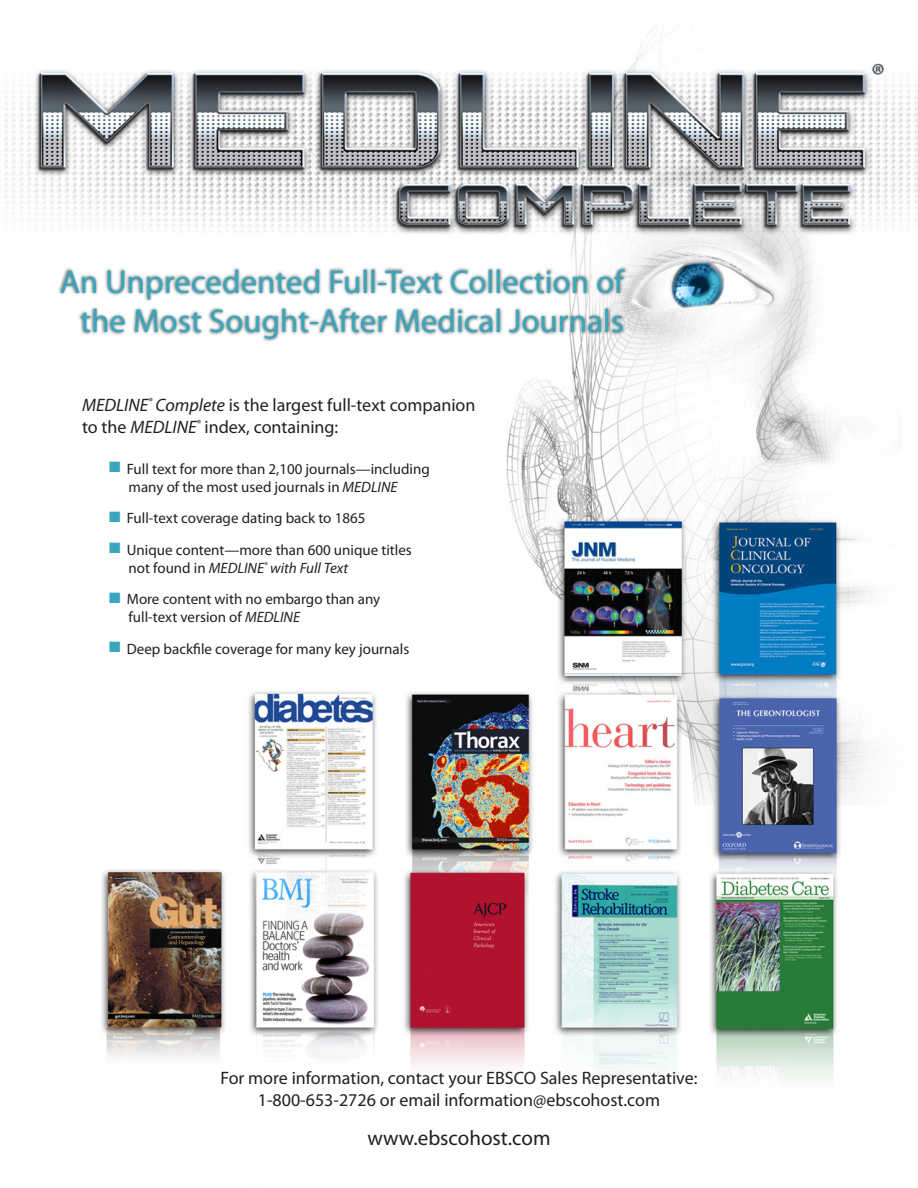
<style>
.page{position:relative;width:918px;height:1188px;background:#fff}
.page>*{position:absolute;margin:0;border:0;box-sizing:border-box;transform-origin:0 0}
.t1{font:33px/39.6px "Myriad Pro";color:#38a6bc;text-align:right}
.t2{font:21px "Myriad Pro";color:#231f20}
.t3{font:18px/21.6px "Myriad Pro";color:#231f20}
.t4{font:15px/18px "Myriad Pro";color:#231f20}
.s1{font-style:italic}
.s2{color:#38a6bc}
</style>
<div class="page">
<img style="left:0;top:26px;width:918px;height:1054px">
<div style="left:58px;top:266px;width:570px;height:76px;background:#231f20;opacity:.75"></div>
<p class="t1" style="left:60px;top:262px;width:565px">An Unprecedented Full-Text Collection of the Most Sought-After Medical Journals</p>
<p class="t3" style="left:82px;top:394px;width:395px"><span class="s1">MEDLINE</span><sup>®</sup> <span class="s1">Complete</span> is the largest full-text companion to the <span class="s1">MEDLINE</span><sup>®</sup> index, containing:</p>
<p class="t4" style="left:129px;top:460px;width:303px;text-indent:-20px"><span class="s2">■</span> Full text for more than 2,100 journals—including many of the most used journals in <span class="s1">MEDLINE</span></p>
<p class="t4" style="left:109px;top:509px;width:258px"><span class="s2">■</span> Full-text coverage dating back to 1865</p>
<p class="t4" style="left:129px;top:541px;width:285px;text-indent:-20px"><span class="s2">■</span> Unique content—more than 600 unique titles not found in <span class="s1">MEDLINE</span><sup>®</sup> <span class="s1">with Full Text</span></p>
<p class="t4" style="left:129px;top:590px;width:253px;text-indent:-20px"><span class="s2">■</span> More content with no embargo than any full-text version of <span class="s1">MEDLINE</span></p>
<p class="t4" style="left:109px;top:640px;width:302px"><span class="s2">■</span> Deep backfile coverage for many key journals</p>
<p class="t3" style="left:220px;top:1068px;width:479px">For more information, contact your EBSCO Sales Representative:</p>
<p class="t3" style="left:258px;top:1089px;width:404px">1-800-653-2726 or email information@ebscohost.com</p>
<p class="t2" style="left:367px;top:1127px;width:185px">www.ebscohost.com</p>
</div>
